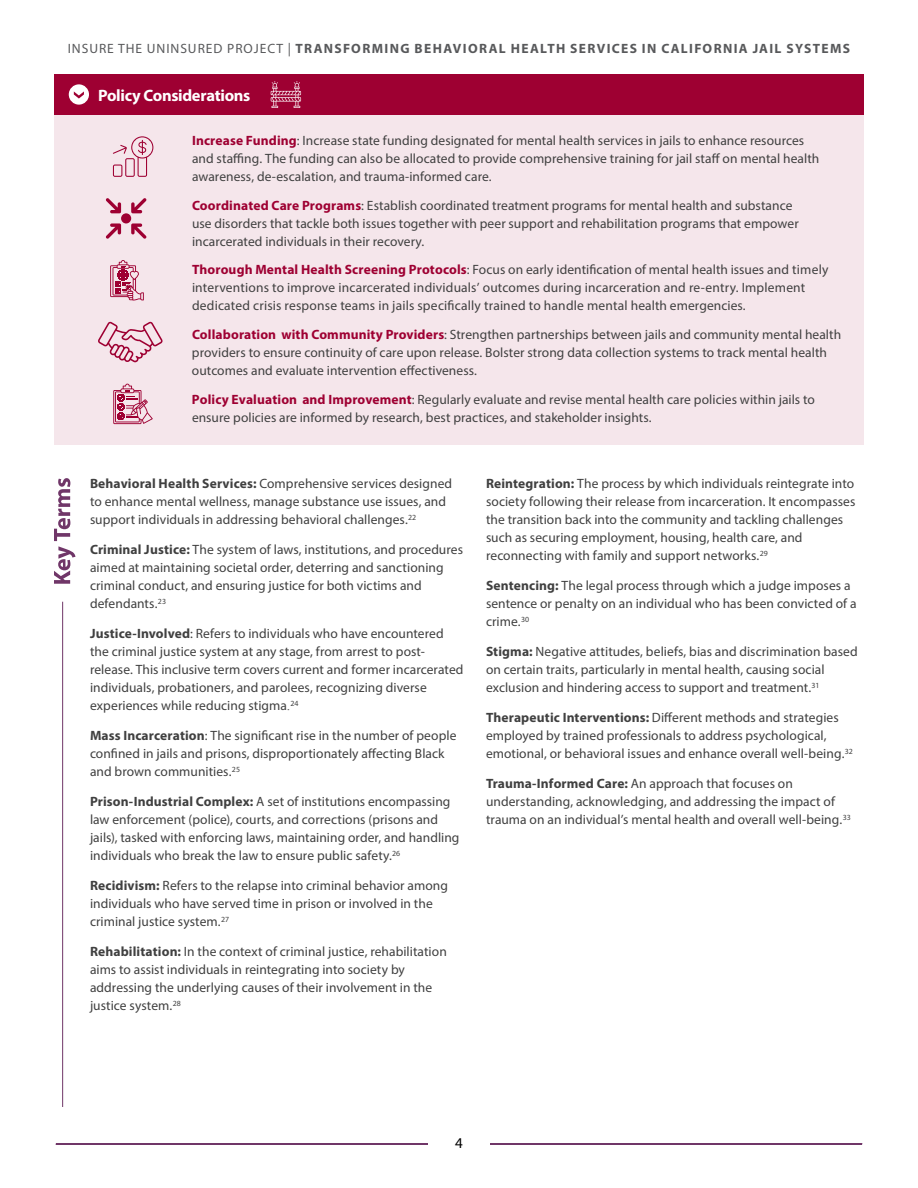
<style>
.page{position:relative;width:918px;height:1188px;background:#fff}
.page>*{position:absolute;margin:0;border:0;box-sizing:border-box;transform-origin:0 0}
.t1{font:700 16.5px "Myriad Pro";letter-spacing:-.02em;color:#fff}
.t2{font:15px "Myriad Pro";color:#000}
.t3{font:13.5px/18px "Myriad Pro";letter-spacing:.005em;color:#404040}
.t4{font:700 13.5px "Myriad Pro";letter-spacing:.1em;color:#58595b}
.s1{font-weight:400}
.s2{font-weight:700;color:#9e0032}
.s3{font-weight:700}
.s4{font-family:"Times New Roman"}
</style>
<div class="page">
<svg style="left:55px;top:1143px;width:808px;height:2px"></svg>
<div style="left:428px;top:1137px;width:62px;height:21px;background:#fff"></div>
<div style="left:54px;top:111px;width:810px;height:333px;background:#f5e6eb"></div>
<div style="left:54px;top:74px;width:810px;height:41px;background:#9e0032"></div>
<svg style="left:69px;top:84px;width:20px;height:21px"></svg>
<svg style="left:271px;top:81px;width:30px;height:27px"></svg>
<hr style="left:62px;top:602px;width:1px;height:505px;background:#703668">
<svg style="left:54px;top:478px;width:21px;height:106px"></svg>
<svg style="left:113px;top:136px;width:40px;height:41px"></svg>
<svg style="left:98px;top:321px;width:65px;height:41px"></svg>
<svg style="left:110px;top:260px;width:34px;height:41px"></svg>
<div style="left:121px;top:213px;width:10px;height:10px;background:#9e0032;border-radius:50%"></div>
<svg style="left:131px;top:198px;width:15px;height:15px"></svg>
<svg style="left:106px;top:198px;width:15px;height:15px"></svg>
<svg style="left:131px;top:223px;width:15px;height:16px"></svg>
<svg style="left:106px;top:223px;width:15px;height:16px"></svg>
<svg style="left:113px;top:383px;width:40px;height:41px"></svg>
<p class="t4" style="left:68px;top:40px;width:784px"><span class="s1">INSURE THE UNINSURED PROJECT |</span> TRANSFORMING BEHAVIORAL HEALTH SERVICES IN CALIFORNIA JAIL SYSTEMS</p>
<p class="t1" style="left:98px;top:84px;width:154px">Policy Considerations</p>
<p class="t3" style="left:192px;top:131px;width:629px"><span class="s2">Increase Funding</span>: Increase state funding designated for mental health services in jails to enhance resources and staffing. The funding can also be allocated to provide comprehensive training for jail staff on mental health awareness, de-escalation, and trauma-informed care.</p>
<p class="t3" style="left:192px;top:196px;width:608px"><span class="s2">Coordinated Care Programs</span>: Establish coordinated treatment programs for mental health and substance use disorders that tackle both issues together with peer support and rehabilitation programs that empower incarcerated individuals in their recovery.</p>
<p class="t3" style="left:192px;top:261px;width:638px"><span class="s2">Thorough Mental Health Screening Protocols</span>: Focus on early identification of mental health issues and timely interventions to improve incarcerated individuals’ outcomes during incarceration and re-entry. Implement dedicated crisis response teams in jails specifically trained to handle mental health emergencies.</p>
<p class="t3" style="left:192px;top:325px;width:651px"><span class="s2">Collaboration with Community Providers</span>: Strengthen partnerships between jails and community mental health providers to ensure continuity of care upon release. Bolster strong data collection systems to track mental health outcomes and evaluate intervention effectiveness.</p>
<p class="t3" style="left:192px;top:390px;width:624px"><span class="s2">Policy Evaluation and Improvement</span>: Regularly evaluate and revise mental health care policies within jails to ensure policies are informed by research, best practices, and stakeholder insights.</p>
<p class="t3" style="left:90px;top:475px;width:364px"><span class="s3">Behavioral Health Services:</span> Comprehensive services designed to enhance mental wellness, manage substance use issues, and support individuals in addressing behavioral challenges.<sup>22</sup></p>
<p class="t3" style="left:90px;top:541px;width:375px"><span class="s3">Criminal Justice:</span> The system of laws, institutions, and procedures aimed at maintaining societal order, deterring and sanctioning criminal conduct, and ensuring justice for both victims and defendants.<sup>23</sup></p>
<p class="t3" style="left:90px;top:625px;width:375px"><span class="s3">Justice-Involved</span>: Refers to individuals who have encountered the criminal justice system at any stage, from arrest to post&shy;release. This inclusive term covers current and former incarcerated individuals, probationers, and parolees, recognizing diverse experiences while reducing stigma<span class="s4">.</span><sup>24</sup></p>
<p class="t3" style="left:90px;top:727px;width:368px"><span class="s3">Mass Incarceration</span>: The significant rise in the number of people confined in jails and prisons, disproportionately affecting Black and brown communities.<sup>25</sup></p>
<p class="t3" style="left:90px;top:793px;width:371px"><span class="s3">Prison-Industrial Complex:</span> A set of institutions encompassing law enforcement (police), courts, and corrections (prisons and jails), tasked with enforcing laws, maintaining order, and handling individuals who break the law to ensure public safety.<sup>26</sup></p>
<p class="t3" style="left:90px;top:877px;width:360px"><span class="s3">Recidivism:</span> Refers to the relapse into criminal behavior among individuals who have served time in prison or involved in the criminal justice system.<sup>27</sup></p>
<p class="t3" style="left:90px;top:943px;width:358px"><span class="s3">Rehabilitation:</span> In the context of criminal justice, rehabilitation aims to assist individuals in reintegrating into society by addressing the underlying causes of their involvement in the justice system.<sup>28</sup></p>
<p class="t3" style="left:486px;top:475px;width:371px"><span class="s3">Reintegration:</span> The process by which individuals reintegrate into society following their release from incarceration. It encompasses the transition back into the community and tackling challenges such as securing employment, housing, health care, and reconnecting with family and support networks.<sup>29</sup></p>
<p class="t3" style="left:486px;top:577px;width:372px"><span class="s3">Sentencing:</span> The legal process through which a judge imposes a sentence or penalty on an individual who has been convicted of a crime.<sup>30</sup></p>
<p class="t3" style="left:486px;top:643px;width:373px"><span class="s3">Stigma:</span> Negative attitudes, beliefs, bias and discrimination based on certain traits, particularly in mental health, causing social exclusion and hindering access to support and treatment.<sup>31</sup></p>
<p class="t3" style="left:486px;top:709px;width:368px"><span class="s3">Therapeutic Interventions:</span> Different methods and strategies employed by trained professionals to address psychological, emotional, or behavioral issues and enhance overall well-being.<sup>32</sup></p>
<p class="t3" style="left:486px;top:775px;width:366px"><span class="s3">Trauma-Informed Care:</span> An approach that focuses on understanding, acknowledging, and addressing the impact of trauma on an individual’s mental health and overall well-being.<sup>33</sup></p>
<p class="t2" style="left:455px;top:1134px;width:9px">4</p>
</div>
